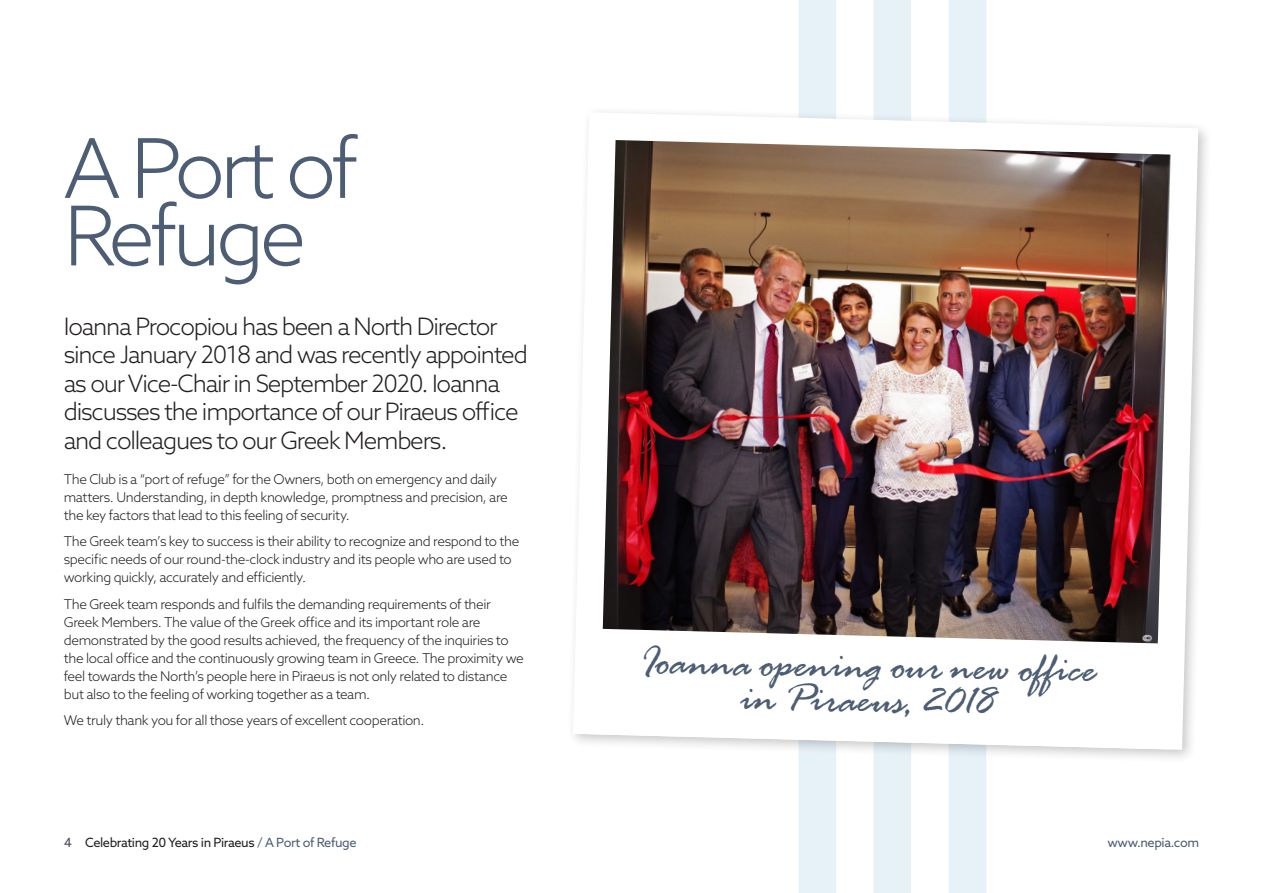
<style>
.page{position:relative;width:1263px;height:893px;background:#fff}
.page>*{position:absolute;margin:0;border:0;box-sizing:border-box;transform-origin:0 0}
.NORTH_-_Title{font:300 82.5px/67.5px "Azo Sans";letter-spacing:-.06em;color:#4c5d74}
.NORTH_-_Body_1{font:italic 43.5px/34.5px "Rage";color:#4c5d74;text-align:center}
.NORTH_-_Introduction{font:300 24px/28.5px "Azo Sans";letter-spacing:-.05em;color:#231f20}
.NORTH_-_Body_2{font:300 13.5px/18px "Azo Sans";letter-spacing:-.03em;color:#231f20}
.NORTH_-_Navigation{font:12.75px "Azo Sans";letter-spacing:-.03em;color:#231f20}
.NORTH_-_Navigation-2{font:12.75px "Azo Sans";letter-spacing:-.03em;color:#4c5d74}
.s1{color:#464b54}
.s2{color:#4c5d74}
</style>
<div class="page">
<div style="left:798px;top:0;width:38px;height:893px;background:#e6f1f8"></div>
<svg style="left:874px;top:0;width:112px;height:893px;fill:#e6f1f8"></svg>
<img style="left:573px;top:98px;width:634px;height:666px">
<svg style="left:587px;top:628px;width:585px;height:121px"></svg>
<p class="NORTH_-_Title" style="left:64px;top:134px;width:296px">A Port of<br>Refuge</p>
<p class="NORTH_-_Introduction" style="left:64px;top:311px;width:466px">Ioanna Procopiou has been a North Director since January 2018 and was recently appointed as our Vice-Chair in September 2020. Ioanna discusses the importance of our Piraeus office and colleagues to our Greek Members.</p>
<p class="NORTH_-_Body_2" style="left:64px;top:470px;width:446px">The Club is a “port of refuge” for the Owners, both on emergency and daily matters. Understanding, in depth knowledge, promptness and precision, are the key factors that lead to this feeling of security.</p>
<p class="NORTH_-_Body_2" style="left:64px;top:532px;width:457px">The Greek team’s key to success is their ability to recognize and respond to the specific needs of our round-the-clock industry and its people who are used to working quickly, accurately and efficiently.</p>
<p class="NORTH_-_Body_2" style="left:64px;top:595px;width:462px">The Greek team responds and fulfils the demanding requirements of their Greek Members. The value of the Greek office and its important role are demonstrated by the good results achieved, the frequency of the inquiries to the local office and the continuously growing team in Greece. The proximity we feel towards the North’s people here in Piraeus is not only related to distance but also to the feeling of working together as a team.</p>
<p class="NORTH_-_Body_2" style="left:64px;top:711px;width:362px">We truly thank you for all those years of excellent cooperation.</p>
<p class="NORTH_-_Body_1" style="left:640px;top:648px;width:457px;rotate:1deg">Ioanna opening our new office in Piraeus, 2018</p>
<p class="NORTH_-_Navigation" style="left:64px;top:834px;width:294px"><span class="s1">4</span> Celebrating 20 Years in Piraeus <span class="s2">/ A Port of Refuge</span></p>
<p class="NORTH_-_Navigation-2" style="left:1107px;top:834px;width:93px">www.nepia.com</p>
</div>
